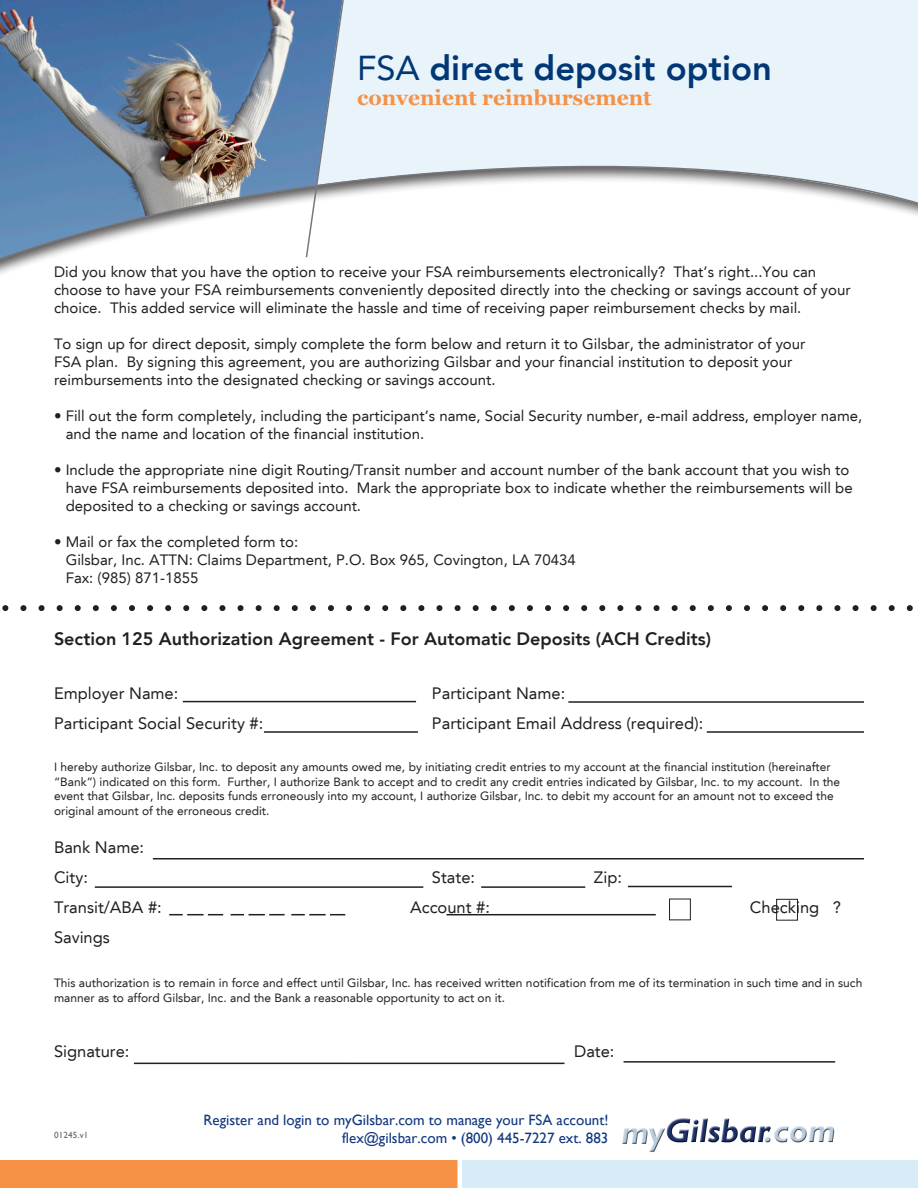
<style>
.page{position:relative;width:918px;height:1188px;background:#fff}
.page>*{position:absolute;margin:0;border:0;box-sizing:border-box;transform-origin:0 0}
.t1{font:800 34.5px "Avenir LT";color:#013775}
.t2{font:700 21px "Georgia";color:#f69146}
.t3{font:800 18px "Avenir LT";color:#231f20}
.t4{font:16.5px "Avenir LT";color:#231f20}
.t5{font:15px/18px "Avenir LT";color:#231f20}
.t6{font:15px "Gill Sans";color:#113880}
.t7{font:12px/14.4px "Avenir LT";color:#231f20}
.t8{font:9px "Gill Sans";letter-spacing:.025em;color:#636366}
.s1{font-weight:400}
</style>
<div class="page">
<div style="left:352px;top:0;width:566px;height:158px;background:#e8f3fa"></div>
<img style="left:0;top:0;width:305px;height:158px">
<svg style="left:305px;top:0;width:47px;height:158px;background:#90adcc"></svg>
<svg style="left:0;top:158px;width:918px;height:110px"></svg>
<div style="left:0;top:1160px;width:459px;height:28px;background:#f69146"></div>
<div style="left:460px;top:1160px;width:458px;height:28px;background:#d8ecf7"></div>
<hr style="left:458px;top:1152px;width:4px;height:36px;background:#fff">
<img style="left:622px;top:1118px;width:213px;height:34px">
<hr style="left:153px;top:858px;width:711px;height:2px;background:#231f20">
<hr style="left:95px;top:886px;width:328px;height:2px;background:#231f20">
<hr style="left:481px;top:886px;width:104px;height:2px;background:#231f20">
<svg style="left:169px;top:914px;width:54px;height:1px"></svg>
<svg style="left:231px;top:914px;width:54px;height:1px"></svg>
<svg style="left:291px;top:914px;width:54px;height:1px"></svg>
<hr style="left:447px;top:914px;width:209px;height:1px;background:#231f20">
<hr style="left:134px;top:1063px;width:430px;height:1px;background:#231f20">
<hr style="left:624px;top:1061px;width:211px;height:2px;background:#231f20">
<hr style="left:183px;top:701px;width:233px;height:1px;background:#231f20">
<svg style="left:2px;top:605px;width:911px;height:6px"></svg>
<hr style="left:568px;top:701px;width:296px;height:2px;background:#231f20">
<hr style="left:264px;top:731px;width:154px;height:2px;background:#231f20">
<hr style="left:707px;top:731px;width:157px;height:2px;background:#231f20">
<hr style="left:628px;top:886px;width:104px;height:1px;background:#231f20">
<div style="left:776px;top:899px;width:22px;height:22px;border:1px solid #231f20"></div>
<div style="left:669px;top:899px;width:22px;height:21px;border:1px solid #231f20"></div>
<p class="t1" style="left:357px;top:48px;width:416px"><span class="s1">FSA</span> direct deposit option</p>
<p class="t2" style="left:357px;top:84px;width:296px">convenient reimbursement</p>
<p class="t5" style="left:54px;top:263px;width:798px">Did you know that you have the option to receive your FSA reimbursements electronically? That’s right...You can choose to have your FSA reimbursements conveniently deposited directly into the checking or savings account of your choice. This added service will eliminate the hassle and time of receiving paper reimbursement checks by mail.</p>
<p class="t5" style="left:54px;top:335px;width:753px">To sign up for direct deposit, simply complete the form below and return it to Gilsbar, the administrator of your<br>FSA plan. By signing this agreement, you are authorizing Gilsbar and your financial institution to deposit your reimbursements into the designated checking or savings account.</p>
<p class="t5" style="left:66px;top:407px;width:798px;text-indent:-12px">• Fill out the form completely, including the participant’s name, Social Security number, e-mail address, employer name, and the name and location of the financial institution.</p>
<p class="t5" style="left:66px;top:461px;width:789px;text-indent:-12px">• Include the appropriate nine digit Routing/Transit number and account number of the bank account that you wish to have FSA reimbursements deposited into. Mark the appropriate box to indicate whether the reimbursements will be deposited to a checking or savings account.</p>
<p class="t5" style="left:66px;top:533px;width:512px;text-indent:-12px">• Mail or fax the completed form to:<br>Gilsbar, Inc. ATTN: Claims Department, P.O. Box 965, Covington, LA 70434<br>Fax: (985) 871-1855</p>
<p class="t3" style="left:54px;top:628px;width:659px">Section 125 Authorization Agreement - For Automatic Deposits (ACH Credits)</p>
<p class="t4" style="left:54px;top:684px;width:126px">Employer Name:</p>
<p class="t4" style="left:432px;top:684px;width:135px">Participant Name:</p>
<p class="t4" style="left:54px;top:714px;width:211px">Participant Social Security #:</p>
<p class="t4" style="left:432px;top:714px;width:273px">Participant Email Address (required):</p>
<p class="t7" style="left:54px;top:760px;width:788px">I hereby authorize Gilsbar, Inc. to deposit any amounts owed me, by initiating credit entries to my account at the financial institution (hereinafter “Bank”) indicated on this form. Further, I authorize Bank to accept and to credit any credit entries indicated by Gilsbar, Inc. to my account. In the event that Gilsbar, Inc. deposits funds erroneously into my account, I authorize Gilsbar, Inc. to debit my account for an amount not to exceed the original amount of the erroneous credit.</p>
<p class="t4" style="left:54px;top:838px;width:92px">Bank Name:</p>
<p class="t4" style="left:54px;top:868px;width:35px">City:</p>
<p class="t4" style="left:432px;top:868px;width:45px">State:</p>
<p class="t4" style="left:594px;top:868px;width:30px">Zip:</p>
<p class="t4" style="left:54px;top:898px;width:109px">Transit/ABA #:</p>
<p class="t4" style="left:410px;top:898px;width:81px">Account #:</p>
<p class="t4" style="left:750px;top:898px;width:93px">Checking ?</p>
<p class="t4" style="left:54px;top:928px;width:57px">Savings</p>
<p class="t7" style="left:54px;top:976px;width:810px">This authorization is to remain in force and effect until Gilsbar, Inc. has received written notification from me of its termination in such time and in such manner as to afford Gilsbar, Inc. and the Bank a reasonable opportunity to act on it.</p>
<p class="t4" style="left:54px;top:1042px;width:77px">Signature:</p>
<p class="t4" style="left:574px;top:1042px;width:42px">Date:</p>
<p class="t8" style="left:54px;top:1130px;width:36px">01245.v1</p>
<p class="t6" style="left:204px;top:1111px;width:406px">Register and login to myGilsbar.com to manage your FSA account!</p>
<p class="t6" style="left:342px;top:1129px;width:268px">flex@gilsbar.com • (800) 445-7227 ext. 883</p>
</div>
